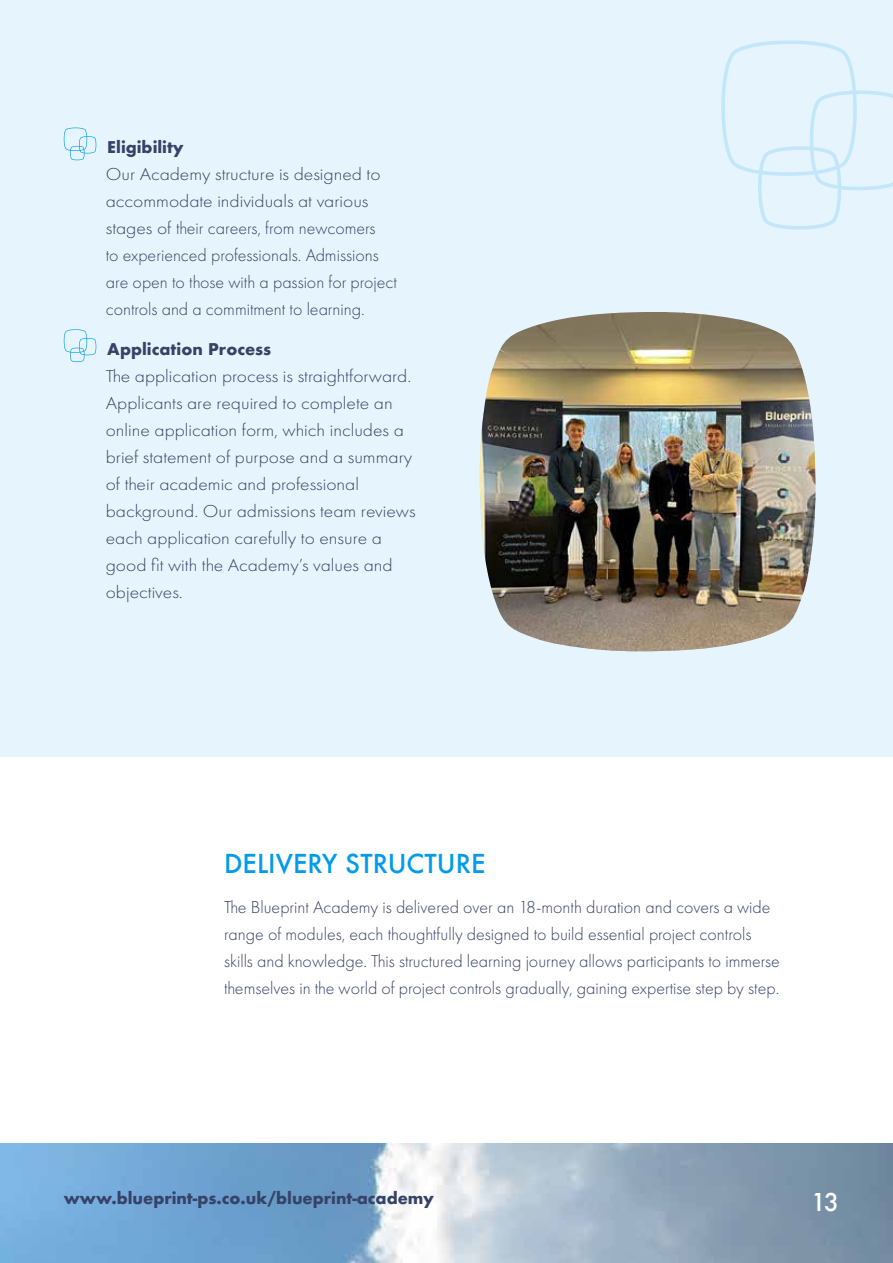
<style>
.page{position:relative;width:893px;height:1263px;background:#fff}
.page>*{position:absolute;margin:0;border:0;box-sizing:border-box;transform-origin:0 0}
.t1{font:500 25.5px "Futura";color:#009ceb}
.t2{font:500 24px "Futura";color:#fff}
.t3{font:300 18px/27px "Futura PT";color:#374267;scale:1.09 1}
.t4{font:300 18px/27px "Futura PT";color:#374267}
.t5{font:700 15.75px "Futura";color:#374267}
</style>
<div class="page">
<img style="left:174px;top:1144px;width:719px;height:119px">
<div style="left:0;top:0;width:893px;height:757px;background:#e6f5fd"></div>
<svg style="left:64px;top:128px;width:32px;height:32px"></svg>
<svg style="left:64px;top:329px;width:32px;height:33px"></svg>
<svg style="left:721px;top:40px;width:172px;height:190px"></svg>
<img style="left:480px;top:312px;width:336px;height:339px">
<p class="t5" style="left:107px;top:136px;width:78px">Eligibility</p>
<p class="t3" style="left:106px;top:160px;width:269px">Our Academy structure is designed to accommodate individuals at various stages of their careers, from newcomers<br>to experienced professionals. Admissions are open to those with a passion for project controls and a commitment to learning.</p>
<p class="t5" style="left:107px;top:337px;width:166px">Application Process</p>
<p class="t3" style="left:106px;top:362px;width:286px">The application process is straightforward.<br>Applicants are required to complete an online application form, which includes a brief statement of purpose and a summary of their academic and professional background. Our admissions team reviews each application carefully to ensure a good fit with the Academy’s values and objectives.</p>
<h1 class="t1" style="left:224px;top:846px;width:263px">DELIVERY STRUCTURE</h1>
<p class="t4" style="left:224px;top:894px;width:557px">The Blueprint Academy is delivered over an 18-month duration and covers a wide range of modules, each thoughtfully designed to build essential project controls skills and knowledge. This structured learning journey allows participants to immerse themselves in the world of project controls gradually, gaining expertise step by step.</p>
<p class="t5" style="left:64px;top:1187px;width:372px">www.blueprint-ps.co.uk/blueprint-academy</p>
<h2 class="t2" style="left:811px;top:1185px;width:29px">13</h2>
</div>
